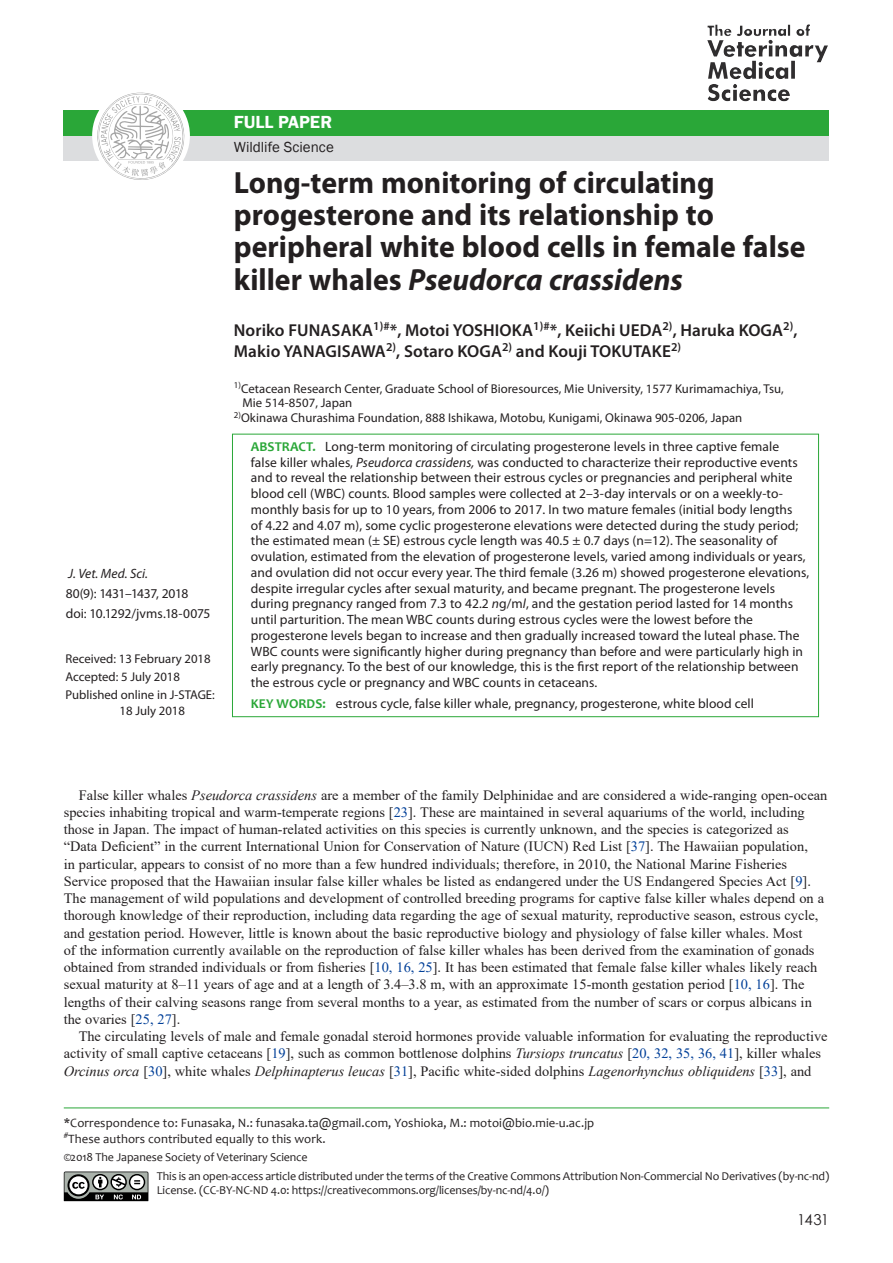
<style>
.page{position:relative;width:893px;height:1263px;background:#fff}
.page>*{position:absolute;margin:0;border:0;box-sizing:border-box;transform-origin:0 0}
.t1{font:700 30.75px/32.2px "Myriad Pro";color:#231f20}
.t2{font:600 18px "Franklin Gothic";color:#fff}
.t3{font:600 17.25px/21px "Myriad Pro";letter-spacing:.005em;color:#231f20}
.t4{font:15px "Franklin Gothic";color:#231f20}
.t5{font:15px "Century Gothic";color:#231f20}
.t6{font:14.25px/17.2px "Times New Roman";color:#231f20}
.t7{font:13.5px/15.8px "Myriad Pro";letter-spacing:.005em;color:#231f20}
.t8{font:13.5px/20px "Myriad Pro";letter-spacing:-.02em;color:#231f20}
.t9{font:italic 13.5px "Myriad Pro";color:#231f20}
.t10{font:12.75px/17.9px "Myriad Pro";letter-spacing:.005em;color:#231f20}
.t11{font:12.75px/15.8px "Candara";letter-spacing:.005em;color:#231f20}
.t12{font:12px/20px "Candara";letter-spacing:-.01em;color:#231f20}
.s1{font-style:italic}
.s2{font-family:"Candara";font-weight:700;color:#2aa738}
.s3{color:#003f98}
</style>
<div class="page">
<hr style="left:64px;top:1107px;width:765px;height:1px;background:#2aa738">
<div style="left:64px;top:136px;width:765px;height:25px;background:#dcdddf"></div>
<div style="left:64px;top:111px;width:765px;height:25px;background:#2aa738"></div>
<div style="left:92px;top:87px;width:98px;height:97px;background:#fff;border-radius:50%"></div>
<svg style="left:94px;top:92px;width:93px;height:88px"></svg>
<img style="left:707px;top:24px;width:106px;height:33px">
<div style="left:232px;top:434px;width:587px;height:283px;border:1px solid #2aa738"></div>
<svg style="left:64px;top:1171px;width:84px;height:30px"></svg>
<p class="t9" style="left:68px;top:565px;width:81px">J. Vet. Med. Sci.</p>
<p class="t8" style="left:66px;top:583px;width:146px">80(9): 1431–1437, 2018 doi: 10.1292/jvms.18-0075</p>
<p class="t10" style="left:66px;top:650px;width:151px">Received: 13 February 2018<br>Accepted: 5 July 2018<br>Published online in J-STAGE:</p>
<p class="t10" style="left:120px;top:702px;width:67px">18 July 2018</p>
<p class="t2" style="left:234px;top:111px;width:100px">FULL PAPER</p>
<p class="t4" style="left:234px;top:138px;width:101px">Wildlife Science</p>
<h1 class="t1" style="left:234px;top:165px;width:573px">Long-term monitoring of circulating progesterone and its relationship to peripheral white blood cells in female false killer whales <span class="s1">Pseudorca crassidens</span></h1>
<p class="t3" style="left:234px;top:319px;width:565px">Noriko FUNASAKA<sup>1)#</sup>*, Motoi YOSHIOKA<sup>1)#</sup>*, Keiichi UEDA<sup>2)</sup>, Haruka KOGA<sup>2)</sup>,<br>Makio YANAGISAWA<sup>2)</sup>, Sotaro KOGA<sup>2)</sup> and Kouji TOKUTAKE<sup>2)</sup></p>
<p class="t10" style="left:242px;top:381px;width:543px;line-height:14.2px;text-indent:-9px"><sup>1)</sup>Cetacean Research Center, Graduate School of Bioresources, Mie University, 1577 Kurimamachiya, Tsu,<br>Mie 514-8507, Japan</p>
<p class="t10" style="left:234px;top:409px;width:510px"><sup>2)</sup>Okinawa Churashima Foundation, 888 Ishikawa, Motobu, Kunigami, Okinawa 905-0206, Japan</p>
<p class="t7" style="left:251px;top:438px;width:560px"><span class="s2">ABSTRACT.</span> Long-term monitoring of circulating progesterone levels in three captive female<br>false killer whales, <span class="s1">Pseudorca crassidens,</span> was conducted to characterize their reproductive events and to reveal the relationship between their estrous cycles or pregnancies and peripheral white blood cell (WBC) counts. Blood samples were collected at 2–3-day intervals or on a weekly-to&shy;monthly basis for up to 10 years, from 2006 to 2017. In two mature females (initial body lengths<br>of 4.22 and 4.07 m), some cyclic progesterone elevations were detected during the study period; the estimated mean (± SE) estrous cycle length was 40.5 ± 0.7 days (n=12). The seasonality of ovulation, estimated from the elevation of progesterone levels, varied among individuals or years, and ovulation did not occur every year. The third female (3.26 m) showed progesterone elevations, despite irregular cycles after sexual maturity, and became pregnant. The progesterone levels during pregnancy ranged from 7.3 to 42.2 <span class="s1">n</span>g/m<span class="s1">l</span>, and the gestation period lasted for 14 months until parturition. The mean WBC counts during estrous cycles were the lowest before the progesterone levels began to increase and then gradually increased toward the luteal phase. The WBC counts were significantly higher during pregnancy than before and were particularly high in early pregnancy. To the best of our knowledge, this is the first report of the relationship between the estrous cycle or pregnancy and WBC counts in cetaceans.</p>
<p class="t7" style="left:251px;top:695px;width:505px"><span class="s2">KEY WORDS:</span> estrous cycle, false killer whale, pregnancy, progesterone, white blood cell</p>
<p class="t6" style="left:64px;top:786px;width:765px;text-indent:15px">False killer whales <span class="s1">Pseudorca crassidens</span> are a member of the family Delphinidae and are considered a wide-ranging open-ocean species inhabiting tropical and warm-temperate regions [<span class="s3">23</span>]. These are maintained in several aquariums of the world, including those in Japan. The impact of human-related activities on this species is currently unknown, and the species is categorized as<br>“Data Deficient” in the current International Union for Conservation of Nature (IUCN) Red List [<span class="s3">37</span>]. The Hawaiian population,<br>in particular, appears to consist of no more than a few hundred individuals; therefore, in 2010, the National Marine Fisheries Service proposed that the Hawaiian insular false killer whales be listed as endangered under the US Endangered Species Act [<span class="s3">9</span>].<br>The management of wild populations and development of controlled breeding programs for captive false killer whales depend on a thorough knowledge of their reproduction, including data regarding the age of sexual maturity, reproductive season, estrous cycle, and gestation period. However, little is known about the basic reproductive biology and physiology of false killer whales. Most<br>of the information currently available on the reproduction of false killer whales has been derived from the examination of gonads obtained from stranded individuals or from fisheries [<span class="s3">10, 16, 25</span>]. It has been estimated that female false killer whales likely reach sexual maturity at 8–11 years of age and at a length of 3.4–3.8 m, with an approximate 15-month gestation period [<span class="s3">10, 16</span>]. The lengths of their calving seasons range from several months to a year, as estimated from the number of scars or corpus albicans in the ovaries [<span class="s3">25, 27</span>].</p>
<p class="t6" style="left:64px;top:1027px;width:765px;text-indent:15px">The circulating levels of male and female gonadal steroid hormones provide valuable information for evaluating the reproductive activity of small captive cetaceans [<span class="s3">19</span>], such as common bottlenose dolphins <span class="s1">Tursiops truncatus</span> [<span class="s3">20, 32, 35, 36, 41</span>], killer whales<br><span class="s1">Orcinus orca</span> [<span class="s3">30</span>], white whales <span class="s1">Delphinapterus leucas</span> [<span class="s3">31</span>], Pacific white-sided dolphins <span class="s1">Lagenorhynchus obliquidens</span> [<span class="s3">33</span>], and</p>
<p class="t11" style="left:64px;top:1115px;width:532px">*Correspondence to: Funasaka, N.: funasaka.ta@gmail.com, Yoshioka, M.: motoi@bio.mie-u.ac.jp <sup>#</sup>These authors contributed equally to this work.</p>
<p class="t12" style="left:157px;top:1146px;width:674px;text-indent:-93px">©2018 The Japanese Society of Veterinary Science<br>This is an open-access article distributed under the terms of the Creative Commons Attribution Non-Commercial No Derivatives (by-nc-nd)</p>
<p class="t12" style="left:157px;top:1180px;width:394px">License. (CC-BY-NC-ND 4.0: https://creativecommons.org/licenses/by-nc-nd/4.0/)</p>
<p class="t5" style="left:797px;top:1209px;width:34px">1431</p>
</div>
